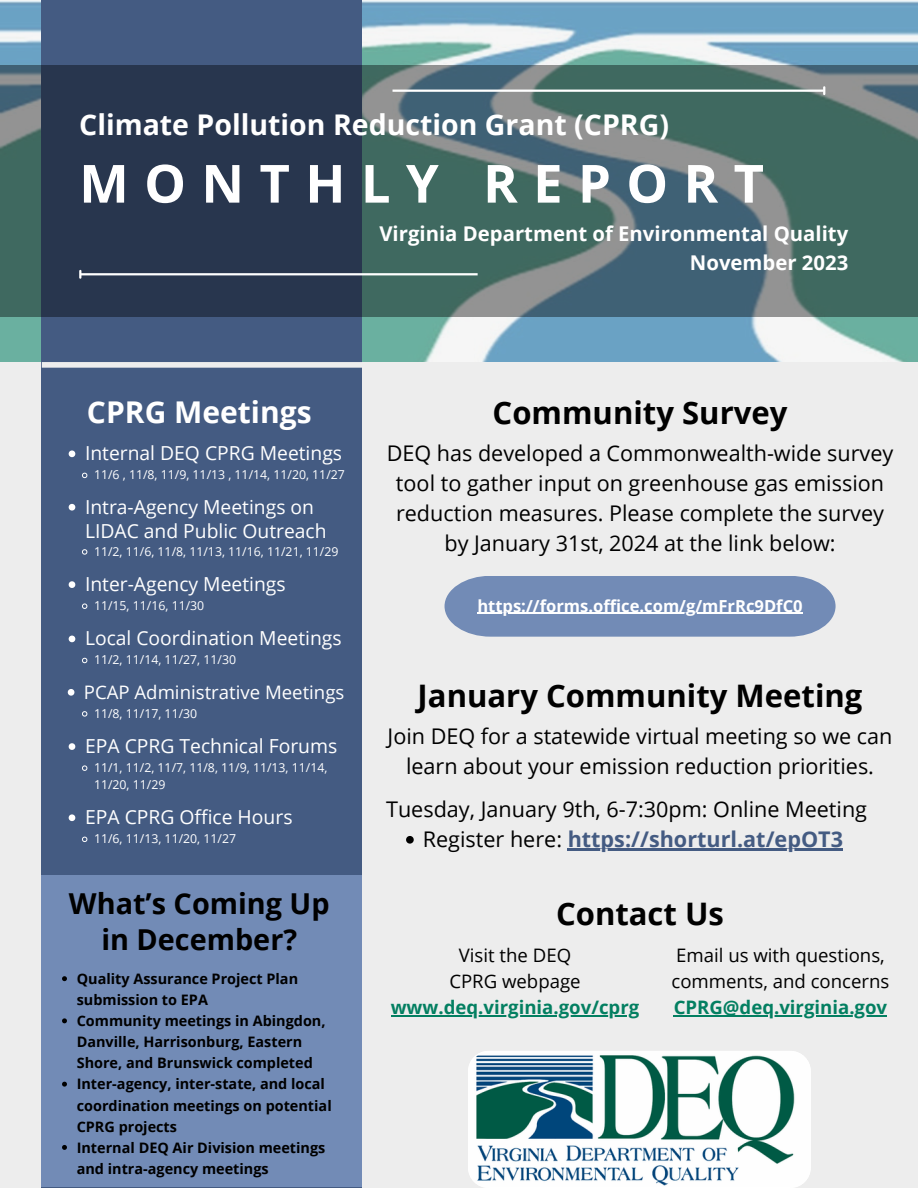
<style>
.page{position:relative;width:918px;height:1188px;background:#ededed}
.page>*{position:absolute;margin:0;border:0;box-sizing:border-box;transform-origin:0 0}
.t1{font:700 52.65px "Open Sans";letter-spacing:.29em;color:#fff}
.t2{font:700 31.05px "Open Sans";color:#000}
.t3{font:700 30px "Open Sans";color:#fff}
.t4{font:700 28.8px/35.1px "Open Sans";color:#000;text-align:center}
.t5{font:700 28.5px "Open Sans";color:#fff}
.t6{font:21.6px/30.2px "Open Sans";color:#000;text-align:center}
.t7{font:700 21.6px "Open Sans";color:#445b82}
.t8{font:700 20.4px/28.2px "Open Sans";color:#fff;text-align:right}
.t9{font:19.35px/24.5px "Open Sans";color:#fff}
.t10{font:18.6px/25.8px "Open Sans";color:#000}
.t11{font:700 18.6px "Open Sans";color:#037f61}
.t12{font:18.6px "Open Sans";color:#fff}
.t13{font:700 16.5px "Open Sans";color:#fff}
.t14{font:700 14.4px/21.1px "Open Sans";color:#000}
.t15{font:12.3px/17px "Open Sans";color:#fff}
.s1{font-weight:400;color:#000}
</style>
<div class="page">
<img style="left:0;top:0;width:918px;height:362px">
<div style="left:42px;top:0;width:320px;height:1188px;background:#445b82"></div>
<svg style="left:0;top:65px;width:918px;height:252px;background:#425b63"></svg>
<hr style="left:393px;top:90px;width:431px;height:2px;background:#fff">
<svg style="left:823px;top:87px;width:2px;height:7px"></svg>
<hr style="left:81px;top:273px;width:397px;height:2px;background:#fff">
<svg style="left:79px;top:271px;width:2px;height:7px"></svg>
<div style="left:42px;top:362px;width:320px;height:6px;background:#ededed"></div>
<div style="left:42px;top:875px;width:320px;height:312px;background:#728bb6"></div>
<svg style="left:406px;top:836px;width:8px;height:8px"></svg>
<hr style="left:568px;top:849px;width:275px;height:2px;background:#445b82">
<svg style="left:468px;top:1051px;width:343px;height:137px;fill:#fcfdfd"></svg>
<svg style="left:445px;top:576px;width:391px;height:61px;background:#7a92ba"></svg>
<hr style="left:477px;top:613px;width:326px;height:1px;background:#fff">
<svg style="left:69px;top:450px;width:6px;height:7px"></svg>
<svg style="left:82px;top:473px;width:5px;height:5px"></svg>
<svg style="left:69px;top:504px;width:6px;height:7px"></svg>
<svg style="left:82px;top:549px;width:5px;height:6px"></svg>
<svg style="left:69px;top:581px;width:6px;height:7px"></svg>
<svg style="left:82px;top:603px;width:5px;height:6px"></svg>
<svg style="left:69px;top:636px;width:6px;height:6px"></svg>
<svg style="left:82px;top:658px;width:5px;height:5px"></svg>
<svg style="left:68px;top:689px;width:6px;height:7px"></svg>
<svg style="left:82px;top:711px;width:5px;height:6px"></svg>
<svg style="left:69px;top:743px;width:6px;height:7px"></svg>
<svg style="left:82px;top:765px;width:5px;height:6px"></svg>
<svg style="left:69px;top:814px;width:6px;height:7px"></svg>
<svg style="left:82px;top:837px;width:5px;height:5px"></svg>
<svg style="left:62px;top:976px;width:5px;height:5px"></svg>
<svg style="left:62px;top:1018px;width:5px;height:5px"></svg>
<svg style="left:62px;top:1082px;width:5px;height:5px"></svg>
<svg style="left:62px;top:1145px;width:5px;height:5px"></svg>
<hr style="left:391px;top:1015px;width:248px;height:1px;background:#037f61">
<hr style="left:674px;top:1015px;width:213px;height:1px;background:#037f61">
<p class="t5" style="left:79px;top:105px;width:591px">Climate Pollution Reduction Grant (CPRG)</p>
<p class="t1" style="left:79px;top:146px;width:686px">MONTHLY REPORT</p>
<p class="t8" style="left:379px;top:219px;width:470px">Virginia Department of Environmental Quality<br>November 2023</p>
<p class="t3" style="left:87px;top:391px;width:226px">CPRG Meetings</p>
<p class="t9" style="left:85px;top:441px;width:259px">Internal DEQ CPRG Meetings</p>
<p class="t15" style="left:94px;top:466px;width:252px">11/6 , 11/8, 11/9, 11/13 , 11/14, 11/20, 11/27</p>
<p class="t9" style="left:85px;top:494px;width:243px">Intra-Agency Meetings on<br>LIDAC and Public Outreach</p>
<p class="t15" style="left:94px;top:543px;width:246px">11/2, 11/6, 11/8, 11/13, 11/16, 11/21, 11/29</p>
<p class="t9" style="left:85px;top:571px;width:202px">Inter-Agency Meetings</p>
<p class="t15" style="left:94px;top:597px;width:112px">11/15, 11/16, 11/30</p>
<p class="t9" style="left:85px;top:626px;width:258px">Local Coordination Meetings</p>
<p class="t15" style="left:94px;top:651px;width:144px">11/2, 11/14, 11/27, 11/30</p>
<p class="t12" style="left:84px;top:679px;width:262px">PCAP Administrative Meetings</p>
<p class="t15" style="left:94px;top:705px;width:105px">11/8, 11/17, 11/30</p>
<p class="t9" style="left:85px;top:733px;width:254px">EPA CPRG Technical Forums</p>
<p class="t15" style="left:94px;top:759px;width:235px">11/1, 11/2, 11/7, 11/8, 11/9, 11/13, 11/14,<br>11/20, 11/29</p>
<p class="t9" style="left:85px;top:804px;width:209px">EPA CPRG Office Hours</p>
<p class="t15" style="left:94px;top:830px;width:144px">11/6, 11/13, 11/20, 11/27</p>
<p class="t4" style="left:69px;top:886px;width:262px">What’s Coming Up in December?</p>
<p class="t14" style="left:77px;top:968px;width:223px">Quality Assurance Project Plan submission to EPA</p>
<p class="t14" style="left:77px;top:1010px;width:250px">Community meetings in Abingdon,<br>Danville, Harrisonburg, Eastern<br>Shore, and Brunswick completed</p>
<p class="t14" style="left:77px;top:1073px;width:257px">Inter-agency, inter-state, and local coordination meetings on potential<br>CPRG projects</p>
<p class="t14" style="left:77px;top:1137px;width:250px">Internal DEQ Air Division meetings and intra-agency meetings</p>
<p class="t2" style="left:493px;top:391px;width:296px">Community Survey</p>
<p class="t6" style="left:387px;top:437px;width:508px">DEQ has developed a Commonwealth-wide survey tool to gather input on greenhouse gas emission reduction measures. Please complete the survey by January 31st, 2024 at the link below:</p>
<p class="t13" style="left:477px;top:594px;width:327px">https://forms.office.com/g/mFrRc9DfC0</p>
<p class="t2" style="left:418px;top:674px;width:446px">January Community Meeting</p>
<p class="t6" style="left:388px;top:720px;width:506px">Join DEQ for a statewide virtual meeting so we can learn about your emission reduction priorities.</p>
<p class="t6" style="left:386px;top:794px;width:483px">Tuesday, January 9th, 6-7:30pm: Online Meeting</p>
<p class="t7" style="left:423px;top:824px;width:422px"><span class="s1">Register here:</span> https://shorturl.at/epOT3</p>
<p class="t2" style="left:556px;top:892px;width:170px">Contact Us</p>
<p class="t10" style="left:459px;top:942px;width:114px">Visit the DEQ</p>
<p class="t10" style="left:449px;top:968px;width:133px">CPRG webpage</p>
<p class="t11" style="left:391px;top:994px;width:250px">www.deq.virginia.gov/cprg</p>
<p class="t10" style="left:672px;top:942px;width:219px">Email us with questions, comments, and concerns</p>
<p class="t11" style="left:674px;top:994px;width:215px">CPRG@deq.virginia.gov</p>
</div>
